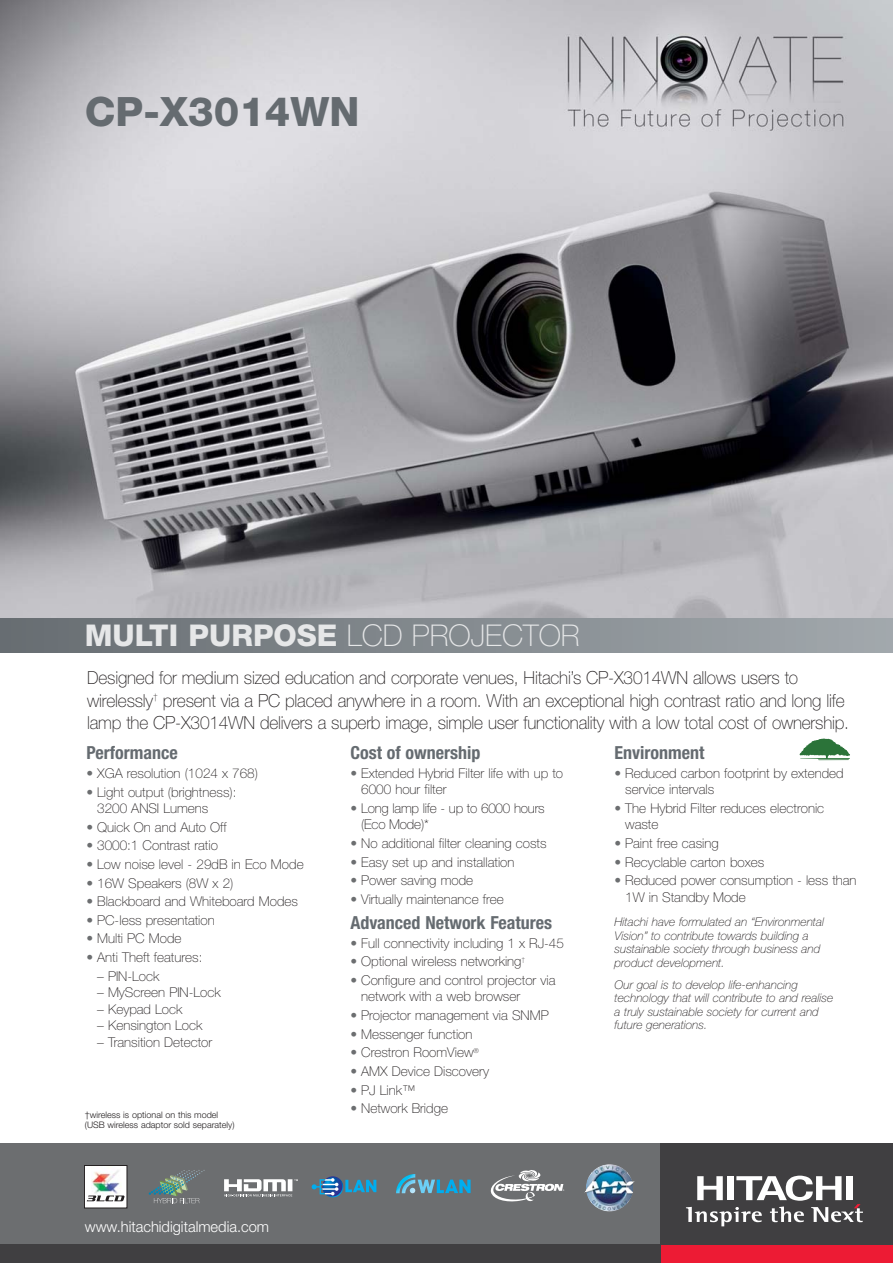
<style>
.page{position:relative;width:893px;height:1263px;background:#fff}
.page>*{position:absolute;margin:0;border:0;box-sizing:border-box;transform-origin:0 0}
.t1{font:800 40.5px "Helvetica Neue";color:#656b70}
.t2{font:800 30px "Helvetica Neue";color:#e6e7e8}
.t3{font:100 18px/22.5px "Helvetica Neue";letter-spacing:-.01em;color:#231f20;scale:.96 1}
.t4{font:700 condensed 18px "Helvetica Neue";color:#656b70}
.t5{font:300 15px "Helvetica Neue";color:#fff}
.t6{font:100 13.5px/16.5px "Helvetica Neue";color:#231f20}
.t7{font:italic 100 12px/13.5px "Helvetica Neue";color:#231f20}
.t8{font:300 9px/10.8px "Helvetica Neue";color:#231f20}
.s1{font-weight:100}
.s2{color:#6c6e70}
</style>
<div class="page">
<img style="left:0;top:0;width:892px;height:618px">
<div style="left:0;top:618px;width:892px;height:34px;background:linear-gradient(to right,#676d71,#a1a8ac)"></div>
<div style="left:650px;top:1238px;width:242px;height:25px;background:#ed1b34"></div>
<div style="left:0;top:1143px;width:660px;height:104px;background:#6c6e70"></div>
<div style="left:660px;top:1143px;width:232px;height:102px;background:#403f41"></div>
<div style="left:0;top:1245px;width:660px;height:18px;background:#403f41"></div>
<svg style="left:686px;top:1176px;width:177px;height:50px"></svg>
<svg style="left:799px;top:739px;width:51px;height:21px"></svg>
<div style="left:84px;top:1165px;width:43px;height:43px;background:#fff"></div>
<div style="left:84px;top:1165px;width:43px;height:43px;border:1px solid #231f20"></div>
<img style="left:92px;top:1166px;width:30px;height:30px">
<svg style="left:87px;top:1196px;width:38px;height:5px"></svg>
<svg style="left:149px;top:1170px;width:56px;height:33px"></svg>
<svg style="left:312px;top:1176px;width:64px;height:22px"></svg>
<svg style="left:490px;top:1170px;width:74px;height:31px"></svg>
<img style="left:591px;top:1164px;width:37px;height:48px">
<img style="left:584px;top:1173px;width:7px;height:29px">
<img style="left:628px;top:1173px;width:7px;height:29px">
<svg style="left:396px;top:1174px;width:75px;height:19px"></svg>
<svg style="left:224px;top:1179px;width:74px;height:17px"></svg>
<h1 class="t1" style="left:85px;top:98px;width:276px">CP-X3014WN</h1>
<h2 class="t2" style="left:85px;top:624px;width:496px">MULTI PURPOSE <span class="s1">LCD PROJECTOR</span></h2>
<p class="t3" style="left:87px;top:668px;width:795px">Designed for medium sized education and corporate venues, Hitachi’s CP-X3014WN allows users to wirelessly<sup>†</sup> present via a PC placed anywhere in a room. With an exceptional high contrast ratio and long life lamp the CP-X3014WN delivers a superb image, simple user functionality with a low total cost of ownership.</p>
<h3 class="t4" style="left:87px;top:746px;width:93px">Performance</h3>
<p class="t6" style="left:87px;top:766px;width:173px"><span class="s2">•</span> XGA resolution (1024 x 768)</p>
<p class="t6" style="left:97px;top:785px;width:141px;text-indent:-11px"><span class="s2">•</span> Light output (brightness):<br>3200 ANSI Lumens</p>
<p class="t6" style="left:87px;top:820px;width:142px"><span class="s2">•</span> Quick On and Auto Off</p>
<p class="t6" style="left:87px;top:838px;width:133px"><span class="s2">•</span> 3000:1 Contrast ratio</p>
<p class="t6" style="left:87px;top:857px;width:219px"><span class="s2">•</span> Low noise level - 29dB in Eco Mode</p>
<p class="t6" style="left:87px;top:876px;width:148px"><span class="s2">•</span> 16W Speakers (8W x 2)</p>
<p class="t6" style="left:87px;top:894px;width:213px"><span class="s2">•</span> Blackboard and Whiteboard Modes</p>
<p class="t6" style="left:87px;top:913px;width:130px"><span class="s2">•</span> PC-less presentation</p>
<p class="t6" style="left:87px;top:932px;width:96px"><span class="s2">•</span> Multi PC Mode</p>
<p class="t6" style="left:87px;top:950px;width:117px"><span class="s2">•</span> Anti Theft features:</p>
<p class="t6" style="left:97px;top:969px;width:64px">– PIN-Lock</p>
<p class="t6" style="left:97px;top:985px;width:125px">– MyScreen PIN-Lock</p>
<p class="t6" style="left:97px;top:1002px;width:87px">– Keypad Lock</p>
<p class="t6" style="left:97px;top:1018px;width:107px">– Kensington Lock</p>
<p class="t6" style="left:97px;top:1035px;width:117px">– Transition Detector</p>
<p class="t8" style="left:85px;top:1110px;width:151px">†wireless is optional on this model (USB wireless adaptor sold separately)</p>
<p class="t5" style="left:85px;top:1221px;width:186px">www.hitachidigitalmedia.com</p>
<h3 class="t4" style="left:350px;top:746px;width:132px">Cost of ownership</h3>
<p class="t6" style="left:361px;top:766px;width:203px;text-indent:-11px"><span class="s2">•</span> Extended Hybrid Filter life with up to<br>6000 hour filter</p>
<p class="t6" style="left:361px;top:801px;width:185px;text-indent:-11px"><span class="s2">•</span> Long lamp life - up to 6000 hours (Eco Mode)*</p>
<p class="t6" style="left:350px;top:836px;width:197px"><span class="s2">•</span> No additional filter cleaning costs</p>
<p class="t6" style="left:350px;top:855px;width:165px"><span class="s2">•</span> Easy set up and installation</p>
<p class="t6" style="left:350px;top:874px;width:124px"><span class="s2">•</span> Power saving mode</p>
<p class="t6" style="left:350px;top:892px;width:155px"><span class="s2">•</span> Virtually maintenance free</p>
<h3 class="t4" style="left:350px;top:916px;width:203px">Advanced Network Features</h3>
<p class="t6" style="left:350px;top:936px;width:215px"><span class="s2">•</span> Full connectivity including 1 x RJ-45</p>
<p class="t6" style="left:350px;top:954px;width:176px"><span class="s2">•</span> Optional wireless networking<sup>†</sup></p>
<p class="t6" style="left:361px;top:973px;width:196px;text-indent:-11px"><span class="s2">•</span> Configure and control projector via network with a web browser</p>
<p class="t6" style="left:350px;top:1008px;width:200px"><span class="s2">•</span> Projector management via SNMP</p>
<p class="t6" style="left:350px;top:1027px;width:123px"><span class="s2">•</span> Messenger function</p>
<p class="t6" style="left:350px;top:1045px;width:130px"><span class="s2">•</span> Crestron RoomView<sup>®</sup></p>
<p class="t6" style="left:350px;top:1064px;width:140px"><span class="s2">•</span> AMX Device Discovery</p>
<p class="t6" style="left:350px;top:1083px;width:66px"><span class="s2">•</span> PJ Link™</p>
<p class="t6" style="left:350px;top:1101px;width:99px"><span class="s2">•</span> Network Bridge</p>
<h3 class="t4" style="left:614px;top:746px;width:91px">Environment</h3>
<p class="t6" style="left:625px;top:766px;width:220px;text-indent:-11px"><span class="s2">•</span> Reduced carbon footprint by extended service intervals</p>
<p class="t6" style="left:625px;top:801px;width:201px;text-indent:-11px"><span class="s2">•</span> The Hybrid Filter reduces electronic waste</p>
<p class="t6" style="left:614px;top:836px;width:106px"><span class="s2">•</span> Paint free casing</p>
<p class="t6" style="left:614px;top:855px;width:151px"><span class="s2">•</span> Recyclable carton boxes</p>
<p class="t6" style="left:625px;top:874px;width:233px;text-indent:-11px"><span class="s2">•</span> Reduced power consumption - less than<br>1W in Standby Mode</p>
<p class="t7" style="left:614px;top:916px;width:211px">Hitachi have formulated an “Environmental Vision” to contribute towards building a sustainable society through business and product development.</p>
<p class="t7" style="left:614px;top:979px;width:220px">Our goal is to develop life-enhancing technology that will contribute to and realise a truly sustainable society for current and future generations.</p>
</div>
